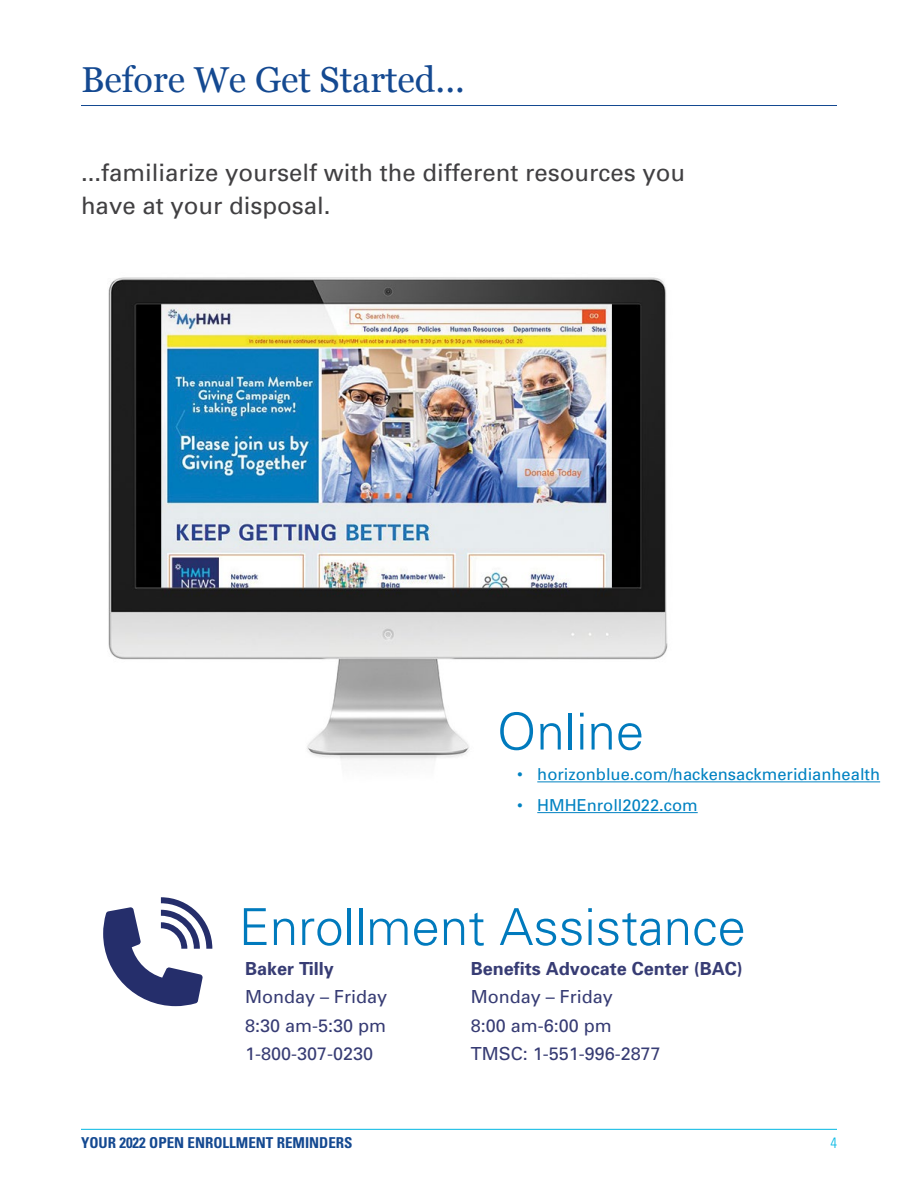
<style>
.page{position:relative;width:918px;height:1188px;background:#fff}
.page>*{position:absolute;margin:0;border:0;box-sizing:border-box;transform-origin:0 0}
.t1{font:300 51px "Univers";color:#007abd}
.t2{font:36px "Georgia";color:#144991}
.t3{font:24px/33px "Univers";color:#414042}
.t4{font:18px/28.3px "Univers";color:#373c74;text-align:justify}
.t5{font:700 18px "Univers";color:#373c74}
.t6{font:16.5px "Univers";color:#0082c2}
.t7{font:700 condensed 15px "Univers";color:#144991}
.t8{font:300 condensed 15px "Univers";color:#00b7e3}
</style>
<div class="page">
<hr style="left:81px;top:1129px;width:756px;height:1px;background:#00b7e3">
<hr style="left:81px;top:105px;width:756px;height:1px;background:#144991">
<img style="left:108px;top:277px;width:634px;height:506px">
<hr style="left:537px;top:781px;width:343px;height:1px;background:#0082c2">
<hr style="left:537px;top:812px;width:161px;height:1px;background:#0082c2">
<svg style="left:103px;top:897px;width:109px;height:109px"></svg>
<h2 class="t2" style="left:81px;top:53px;width:385px">Before We Get Started...</h2>
<h3 class="t3" style="left:81px;top:156px;width:606px">...familiarize yourself with the different resources you have at your disposal.</h3>
<h1 class="t1" style="left:497px;top:701px;width:149px">Online</h1>
<p class="t6" style="left:517px;top:764px;width:365px">• horizonblue.com/hackensackmeridianhealth</p>
<p class="t6" style="left:517px;top:795px;width:182px">• HMHEnroll2022.com</p>
<h1 class="t1" style="left:239px;top:896px;width:509px">Enrollment Assistance</h1>
<p class="t5" style="left:245px;top:957px;width:90px">Baker Tilly</p>
<p class="t4" style="left:245px;top:983px;width:144px">Monday – Friday 8:30 am-5:30 pm 1-800-307-0230</p>
<p class="t5" style="left:471px;top:957px;width:274px">Benefits Advocate Center (BAC)</p>
<p class="t4" style="left:471px;top:983px;width:192px;text-align:left">Monday – Friday<br>8:00 am-6:00 pm<br>TMSC: 1-551-996-2877</p>
<p class="t7" style="left:81px;top:1133px;width:273px">YOUR 2022 OPEN ENROLLMENT REMINDERS</p>
<p class="t8" style="left:830px;top:1134px;width:8px">4</p>
</div>
